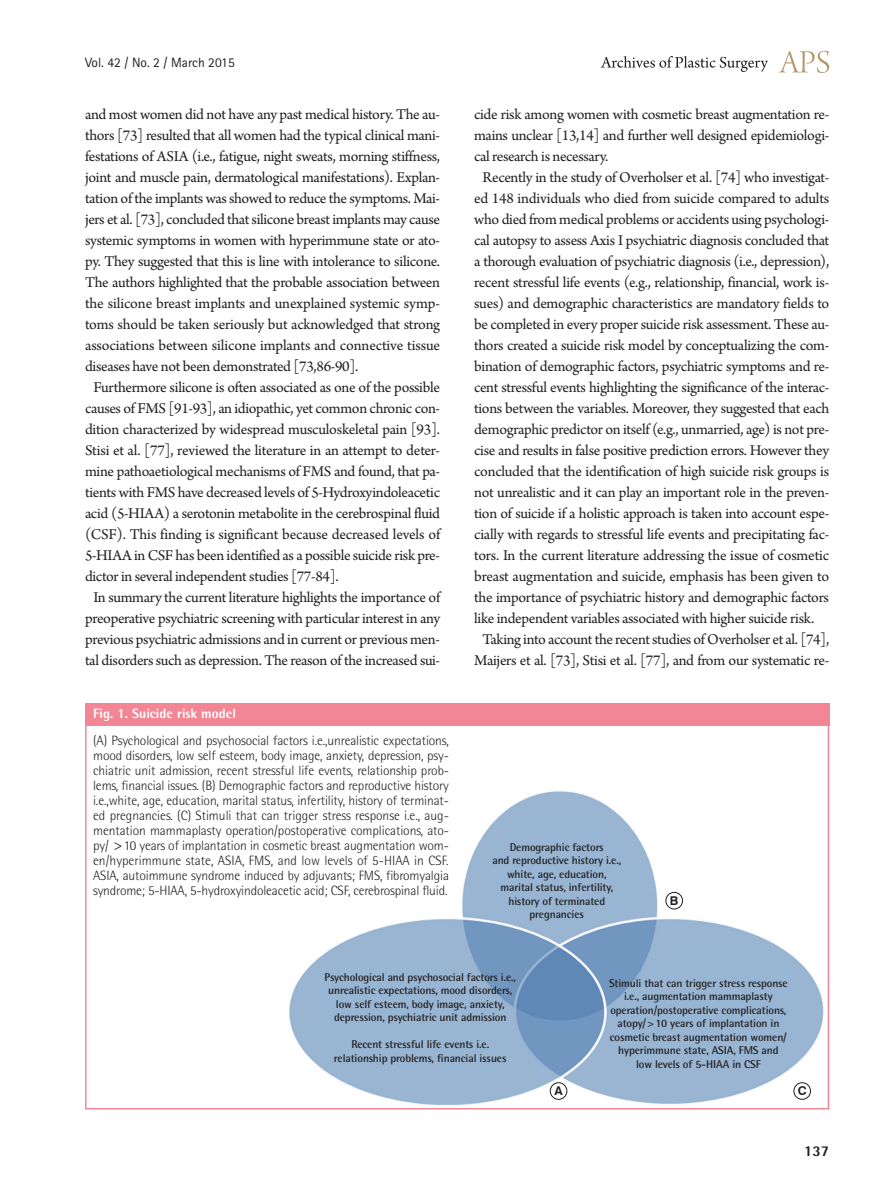
<style>
.page{position:relative;width:893px;height:1191px;background:#fff}
.page>*{position:absolute;margin:0;border:0;box-sizing:border-box;transform-origin:0 0}
.본문{font:15.75px/21px "Arno Pro";letter-spacing:-.025em;color:#231f20;text-align:justify}
.t1{font:800 15px "Rotis Semi Sans Std";color:#231f20}
.그림설명{font:300 13.5px/15px "Rotis Semi Sans Std";letter-spacing:-.01em;color:#231f20;text-align:justify}
.표그림제목{font:800 13.5px "Rotis Semi Sans Std";color:#fff}
.t2{font:13.5px "Rotis Sans Serif Std";color:#231f20}
.t3{font:700 12.15px "Swiss 721 BT";color:#231f20}
.그림지문{font:700 11.25px/13.5px "Rotis Semi Sans Std";letter-spacing:-.01em;color:#231f20;text-align:center}
.s1{font-family:"Dotum";font-weight:400}
</style>
<div class="page">
<svg style="left:779px;top:51px;width:50px;height:22px"></svg>
<svg style="left:601px;top:56px;width:167px;height:16px"></svg>
<img style="left:257px;top:789px;width:573px;height:321px">
<div style="left:550px;top:1082px;width:17px;height:17px;background:#fff;border-radius:50%"></div>
<div style="left:550px;top:1082px;width:17px;height:17px;border:1px solid #231f20;border-radius:50%"></div>
<div style="left:666px;top:892px;width:16px;height:17px;background:#fff;border-radius:50%"></div>
<div style="left:666px;top:892px;width:17px;height:17px;border:1px solid #231f20;border-radius:50%"></div>
<div style="left:794px;top:1082px;width:16px;height:17px;background:#fff;border-radius:50%"></div>
<div style="left:794px;top:1082px;width:17px;height:17px;border:1px solid #231f20;border-radius:50%"></div>
<div style="left:85px;top:703px;width:744px;height:22px;background:#f38694"></div>
<div style="left:85px;top:703px;width:744px;height:406px;border:2px solid #f38694"></div>
<p class="t2" style="left:85px;top:54px;width:151px">Vol. 42 / No. 2 / March 2015</p>
<p class="본문" style="left:85px;top:105px;width:357px">and most women did not have any past medical history. The au&shy;thors [73] resulted that all women had the typical clinical mani&shy;festations of ASIA (i.e., fatigue, night sweats, morning stiffness, joint and muscle pain, dermatological manifestations). Explan&shy;tation of the implants was showed to reduce the symptoms. Mai&shy;jers et al. [73], concluded that silicone breast implants may cause systemic symptoms in women with hyperimmune state or ato&shy;py. They suggested that this is line with intolerance to silicone.<br>The authors highlighted that the probable association between the silicone breast implants and unexplained systemic symp&shy;toms should be taken seriously but acknowledged that strong associations between silicone implants and connective tissue diseases have not been demonstrated [73,86-90].</p>
<p class="본문" style="left:85px;top:378px;width:357px;text-indent:9px">Furthermore silicone is often associated as one of the possible causes of FMS [91-93], an idiopathic, yet common chronic con&shy;dition characterized by widespread musculoskeletal pain [93].<br>Stisi et al. [77], reviewed the literature in an attempt to deter&shy;mine pathoaetiological mechanisms of FMS and found, that pa&shy;tients with FMS have decreased levels of 5-Hydroxyindoleacetic acid (5-HIAA) a serotonin metabolite in the cerebrospinal fluid (CSF). This finding is significant because decreased levels of 5-HIAA in CSF has been identified as a possible suicide risk pre&shy;dictor in several independent studies [77-84].</p>
<p class="본문" style="left:85px;top:588px;width:357px;text-align:center">In summary the current literature highlights the importance of preoperative psychiatric screening with particular interest in any previous psychiatric admissions and in current or previous men&shy;tal disorders such as depression. The reason of the increased sui-</p>
<p class="표그림제목" style="left:93px;top:704px;width:144px">Fig. 1. Suicide risk model</p>
<p class="그림설명" style="left:93px;top:733px;width:357px">(A) Psychological and psychosocial factors i.e.,unrealistic expectations, mood disorders, low self esteem, body image, anxiety, depression, psy&shy;chiatric unit admission, recent stressful life events, relationship prob&shy;lems, financial issues. (B) Demographic factors and reproductive history i.e.,white, age, education, marital status, infertility, history of terminat&shy;ed pregnancies. (C) Stimuli that can trigger stress response i.e., aug&shy;mentation mammaplasty operation/postoperative complications, ato&shy;py/ <span class="s1">&gt;</span>10 years of implantation in cosmetic breast augmentation wom&shy;en/hyperimmune state, ASIA, FMS, and low levels of 5-HIAA in CSF.<br>ASIA, autoimmune syndrome induced by adjuvants; FMS, fibromyalgia syndrome; 5-HIAA, 5-hydroxyindoleacetic acid; CSF, cerebrospinal fluid.</p>
<p class="본문" style="left:474px;top:105px;width:357px">cide risk among women with cosmetic breast augmentation re&shy;mains unclear [13,14] and further well designed epidemiologi&shy;cal research is necessary.</p>
<p class="본문" style="left:474px;top:168px;width:357px;text-indent:9px">Recently in the study of Overholser et al. [74] who investigat&shy;ed 148 individuals who died from suicide compared to adults who died from medical problems or accidents using psychologi&shy;cal autopsy to assess Axis I psychiatric diagnosis concluded that a thorough evaluation of psychiatric diagnosis (i.e., depression), recent stressful life events (e.g., relationship, financial, work is&shy;sues) and demographic characteristics are mandatory fields to be completed in every proper suicide risk assessment. These au&shy;thors created a suicide risk model by conceptualizing the com&shy;bination of demographic factors, psychiatric symptoms and re&shy;cent stressful events highlighting the significance of the interac&shy;tions between the variables. Moreover, they suggested that each demographic predictor on itself (e.g., unmarried, age) is not pre&shy;cise and results in false positive prediction errors. However they concluded that the identification of high suicide risk groups is not unrealistic and it can play an important role in the preven&shy;tion of suicide if a holistic approach is taken into account espe&shy;cially with regards to stressful life events and precipitating fac&shy;tors. In the current literature addressing the issue of cosmetic breast augmentation and suicide, emphasis has been given to the importance of psychiatric history and demographic factors like independent variables associated with higher suicide risk.</p>
<p class="본문" style="left:474px;top:630px;width:357px;text-align:center">Taking into account the recent studies of Overholser et al. [74],<br>Maijers et al. [73], Stisi et al. [77], and from our systematic re-</p>
<p class="그림지문" style="left:492px;top:840px;width:130px">Demographic factors<br>and reproductive history i.e., white, age, education, marital status, infertility, history of terminated pregnancies</p>
<p class="t3" style="left:670px;top:893px;width:10px">B</p>
<p class="그림지문" style="left:325px;top:969px;width:193px">Psychological and psychosocial factors i.e., unrealistic expectations, mood disorders, low self esteem, body image, anxiety, depression, psychiatric unit admission</p>
<p class="그림지문" style="left:334px;top:1037px;width:174px">Recent stressful life events i.e. relationship problems, financial issues</p>
<p class="t3" style="left:554px;top:1083px;width:10px">A</p>
<p class="그림지문" style="left:609px;top:976px;width:180px">Stimuli that can trigger stress response</p>
<p class="그림지문" style="left:610px;top:989px;width:178px">i.e., augmentation mammaplasty operation/postoperative complications, atopy/&gt;10 years of implantation in cosmetic breast augmentation women/ hyperimmune state, ASIA, FMS and low levels of 5-HIAA in CSF</p>
<p class="t3" style="left:798px;top:1083px;width:10px">C</p>
<p class="t1" style="left:804px;top:1141px;width:27px">137</p>
</div>
